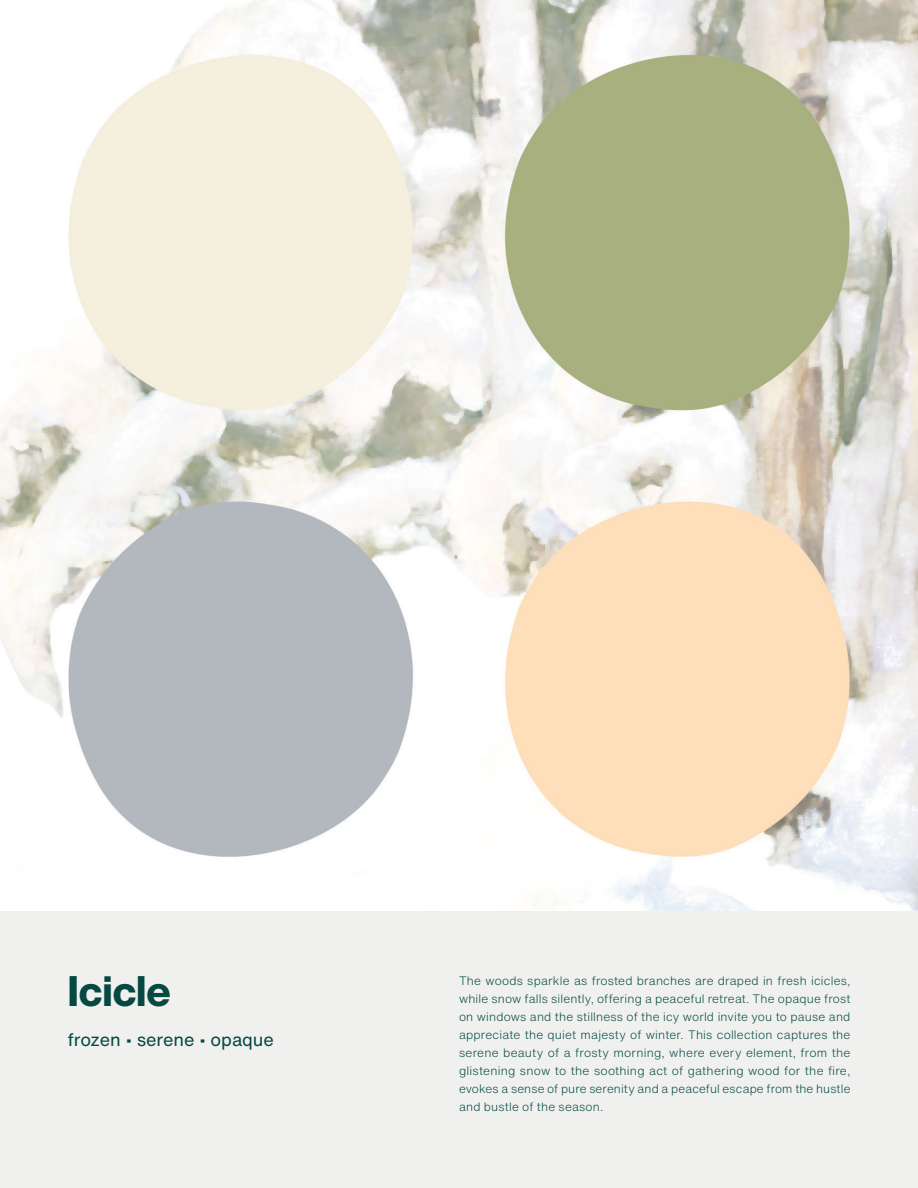
<style>
.page{position:relative;width:918px;height:1188px;background:#fff}
.page>*{position:absolute;margin:0;border:0;box-sizing:border-box;transform-origin:0 0}
.t1{font:800 42px "Helvetica Now Display";color:#054942}
.Characteristics{font:18px "Helvetica Now Text";letter-spacing:-.005em;color:#054942}
.Body{font:300 12px/18px "Helvetica Now Text";letter-spacing:.015em;color:#054942;text-align:justify}
</style>
<div class="page">
<div style="left:0;top:911px;width:918px;height:277px;background:#f0f1ef"></div>
<img style="left:0;top:0;width:918px;height:911px">
<p class="t1" style="left:68px;top:962px;width:105px">Icicle</p>
<p class="Characteristics" style="left:68px;top:1026px;width:208px">frozen ∙ serene ∙ opaque</p>
<p class="Body" style="left:459px;top:971px;width:393px">The woods sparkle as frosted branches are draped in fresh icicles, while snow falls silently, offering a peaceful retreat. The opaque frost on windows and the stillness of the icy world invite you to pause and appreciate the quiet majesty of winter. This collection captures the serene beauty of a frosty morning, where every element, from the glistening snow to the soothing act of gathering wood for the fire, evokes a sense of pure serenity and a peaceful escape from the hustle and bustle of the season.</p>
</div>
